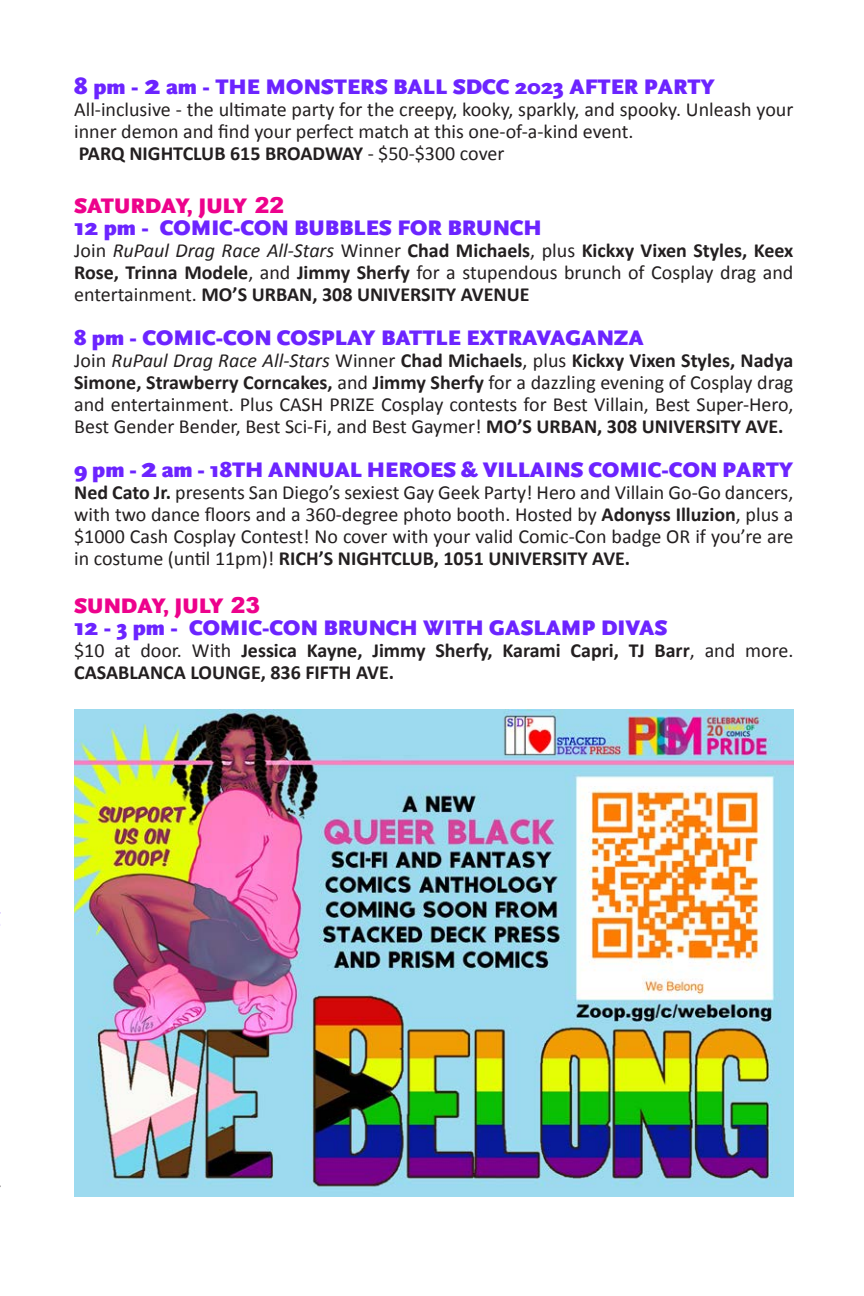
<style>
.page{position:relative;width:864px;height:1296px;background:#fff}
.page>*{position:absolute;margin:0;border:0;box-sizing:border-box;transform-origin:0 0}
.t1{font:900 22px "Scala Sans";color:#6c24ff}
.t2{font:900 22px "Scala Sans";color:#ed028c}
.t3{font:20px/22px "Calibri";color:#231f20;text-align:justify}
.t4{font:700 20px/22px "Calibri";color:#231f20;text-align:justify}
.s1{font-size:24px}
.s2{font-size:28px}
.s3{font-weight:400}
.s4{font-family:"Arial"}
.s5{font-weight:400;font-style:italic}
.s6{font-style:italic}
.s7{font-weight:700}
</style>
<div class="page">
<img style="left:74px;top:710px;width:719px;height:486px">
<p class="t1" style="left:74px;top:74px;width:642px"><span class="s1">8</span> pm - <span class="s2">2</span> am - THE MONSTERS BALL SDCC 2023 AFTER PARTY</p>
<p class="t3" style="left:74px;top:98px;width:721px">All-inclusive - the ultimate party for the creepy, kooky, sparkly, and spooky. Unleash your inner demon and find your perfect match at this one-of-a-kind event.</p>
<p class="t4" style="left:79px;top:142px;width:427px">PARQ NIGHTCLUB 615 BROADWAY <span class="s3">- $50-$300 cover</span></p>
<p class="t2" style="left:74px;top:193px;width:211px">SATURDAY, JULY <span class="s4">22</span></p>
<p class="t1" style="left:74px;top:215px;width:469px"><span class="s1">12</span> pm - COMIC-CON BUBBLES FOR BRUNCH</p>
<p class="t4" style="left:74px;top:238px;width:721px"><span class="s3">Join</span> <span class="s5">RuPaul Drag Race All-Stars</span> <span class="s3">Winner</span> Chad Michaels<span class="s3">, plus</span> Kickxy Vixen Styles, Keex Rose, Trinna Modele<span class="s3">, and</span> Jimmy Sherfy <span class="s3">for a stupendous brunch of Cosplay drag and entertainment.</span> MO’S URBAN, 308 UNIVERSITY AVENUE</p>
<p class="t1" style="left:74px;top:325px;width:571px">8 pm - COMIC-CON COSPLAY BATTLE EXTRAVAGANZA</p>
<p class="t3" style="left:74px;top:349px;width:721px">Join <span class="s6">RuPaul Drag Race All-Stars</span> Winner <span class="s7">Chad Michaels</span>, plus <span class="s7">Kickxy Vixen Styles, Nadya Simone, Strawberry Corncakes,</span> and <span class="s7">Jimmy Sherfy</span> for a dazzling evening of Cosplay drag and entertainment. Plus CASH PRIZE Cosplay contests for Best Villain, Best Super-Hero, Best Gender Bender, Best Sci-Fi, and Best Gaymer! <span class="s7">MO’S URBAN, 308 UNIVERSITY AVE.</span></p>
<p class="t1" style="left:74px;top:457px;width:721px">9 pm - <span class="s2">2</span> am - 18TH ANNUAL HEROES &amp; VILLAINS COMIC-CON PARTY</p>
<p class="t3" style="left:74px;top:481px;width:721px"><span class="s7">Ned Cato Jr.</span> presents San Diego’s sexiest Gay Geek Party! Hero and Villain Go-Go dancers, with two dance floors and a 360-degree photo booth. Hosted by <span class="s7">Adonyss Illuzion</span>, plus a $1000 Cash Cosplay Contest! No cover with your valid Comic-Con badge OR if you’re are in costume (until 11pm)! <span class="s7">RICH’S NIGHTCLUB, 1051 UNIVERSITY AVE.</span></p>
<p class="t2" style="left:74px;top:594px;width:188px">SUNDAY, JULY <span class="s4">23</span></p>
<p class="t1" style="left:74px;top:616px;width:595px"><span class="s1">12</span> - 3 pm - COMIC-CON BRUNCH WITH GASLAMP DIVAS</p>
<p class="t4" style="left:74px;top:639px;width:721px"><span class="s3">$10 at door. With</span> Jessica Kayne, Jimmy Sherfy, Karami Capri, TJ Barr<span class="s3">, and more.<br></span>CASABLANCA LOUNGE, 836 FIFTH AVE.</p>
</div>
